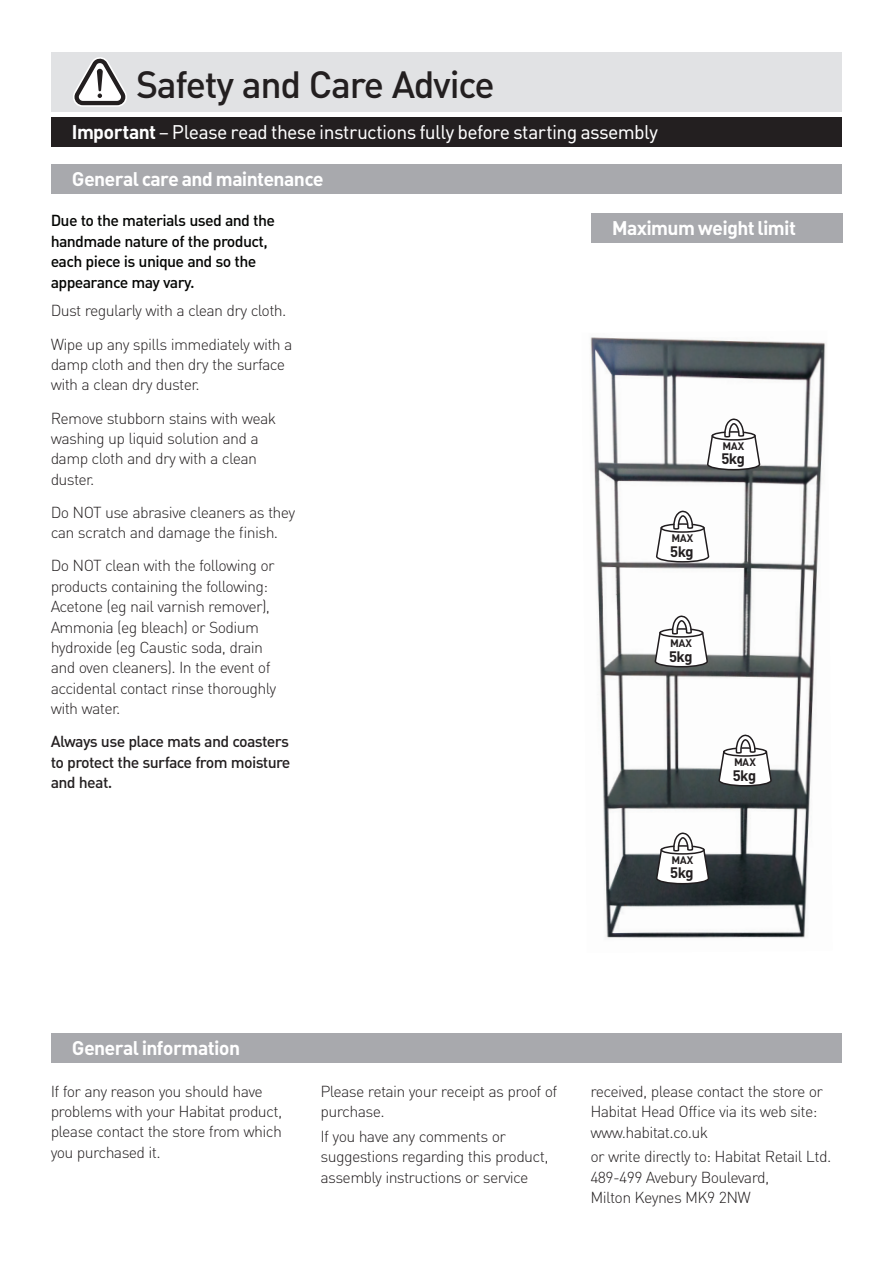
<style>
.page{position:relative;width:893px;height:1263px;background:#fff}
.page>*{position:absolute;margin:0;border:0;box-sizing:border-box;transform-origin:0 0}
.t1{font:500 37.5px "DIN Habitat";color:#231f20}
.t2{font:19.5px "DIN Habitat";color:#fff}
.t3{font:700 19.5px "DIN Habitat";color:#fff}
.t4{font:300 15.75px/20.4px "DIN Habitat";color:#231f20}
.t5{font:500 15.75px/20.4px "DIN Habitat";color:#040503}
.t6{font:500 15.75px/20.4px "DIN Habitat";color:#231f20;text-align:justify}
.t7{font:700 15px "DIN Habitat";letter-spacing:-.015em;color:#231f20}
.t8{font:700 10.8px "DIN Habitat";letter-spacing:.02em;color:#231f20}
.s1{font-weight:700}
</style>
<div class="page">
<div style="left:51px;top:1033px;width:791px;height:30px;background:#a8a9ad"></div>
<div style="left:51px;top:52px;width:791px;height:60px;background:#e1e2e4"></div>
<svg style="left:73px;top:58px;width:54px;height:49px"></svg>
<div style="left:51px;top:117px;width:791px;height:30px;background:#231f20"></div>
<div style="left:51px;top:164px;width:791px;height:30px;background:#a8a9ad"></div>
<div style="left:591px;top:213px;width:251px;height:30px;background:#a8a9ad"></div>
<img style="left:590px;top:337px;width:236px;height:601px">
<svg style="left:654px;top:417px;width:118px;height:521px"></svg>
<h1 class="t1" style="left:137px;top:60px;width:359px">Safety and Care Advice</h1>
<p class="t2" style="left:72px;top:120px;width:587px"><span class="s1">Important</span> – Please read these instructions fully before starting assembly</p>
<p class="t3" style="left:72px;top:166px;width:252px">General care and maintenance</p>
<p class="t5" style="left:51px;top:210px;width:225px">Due to the materials used and the handmade nature of the product, each piece is unique and so the appearance may vary.</p>
<p class="t4" style="left:51px;top:294px;width:243px;line-height:33.2px">Dust regularly with a clean dry cloth.<br>Wipe up any spills immediately with a</p>
<p class="t4" style="left:51px;top:354px;width:235px">damp cloth and then dry the surface with a clean dry duster.</p>
<p class="t4" style="left:51px;top:407px;width:226px">Remove stubborn stains with weak washing up liquid solution and a damp cloth and dry with a clean duster.</p>
<p class="t4" style="left:51px;top:502px;width:245px">Do NOT use abrasive cleaners as they can scratch and damage the finish.</p>
<p class="t4" style="left:51px;top:555px;width:226px">Do NOT clean with the following or products containing the following:<br>Acetone (eg nail varnish remover),<br>Ammonia (eg bleach) or Sodium hydroxide (eg Caustic soda, drain and oven cleaners). In the event of accidental contact rinse thoroughly with water.</p>
<p class="t6" style="left:51px;top:731px;width:241px">Always use place mats and coasters to protect the surface from moisture and heat.</p>
<p class="t3" style="left:612px;top:215px;width:185px">Maximum weight limit</p>
<p class="t8" style="left:723px;top:439px;width:23px">MAX</p>
<p class="t7" style="left:722px;top:449px;width:24px">5kg</p>
<p class="t8" style="left:672px;top:531px;width:23px">MAX</p>
<p class="t7" style="left:671px;top:541px;width:24px">5kg</p>
<p class="t8" style="left:670px;top:636px;width:23px">MAX</p>
<p class="t7" style="left:669px;top:646px;width:24px">5kg</p>
<p class="t8" style="left:734px;top:755px;width:23px">MAX</p>
<p class="t7" style="left:733px;top:765px;width:24px">5kg</p>
<p class="t8" style="left:672px;top:853px;width:23px">MAX</p>
<p class="t7" style="left:671px;top:863px;width:24px">5kg</p>
<p class="t3" style="left:72px;top:1035px;width:169px">General information</p>
<p class="t4" style="left:51px;top:1080px;width:232px">If for any reason you should have problems with your Habitat product, please contact the store from which you purchased it.</p>
<p class="t4" style="left:321px;top:1081px;width:238px">Please retain your receipt as proof of purchase.</p>
<p class="t4" style="left:321px;top:1126px;width:229px">If you have any comments or suggestions regarding this product, assembly instructions or service</p>
<p class="t4" style="left:591px;top:1081px;width:234px">received, please contact the store or<br>Habitat Head Office via its web site: www.habitat.co.uk</p>
<p class="t4" style="left:591px;top:1146px;width:242px">or write directly to: Habitat Retail Ltd.<br>489-499 Avebury Boulevard,<br>Milton Keynes MK9 2NW</p>
</div>
